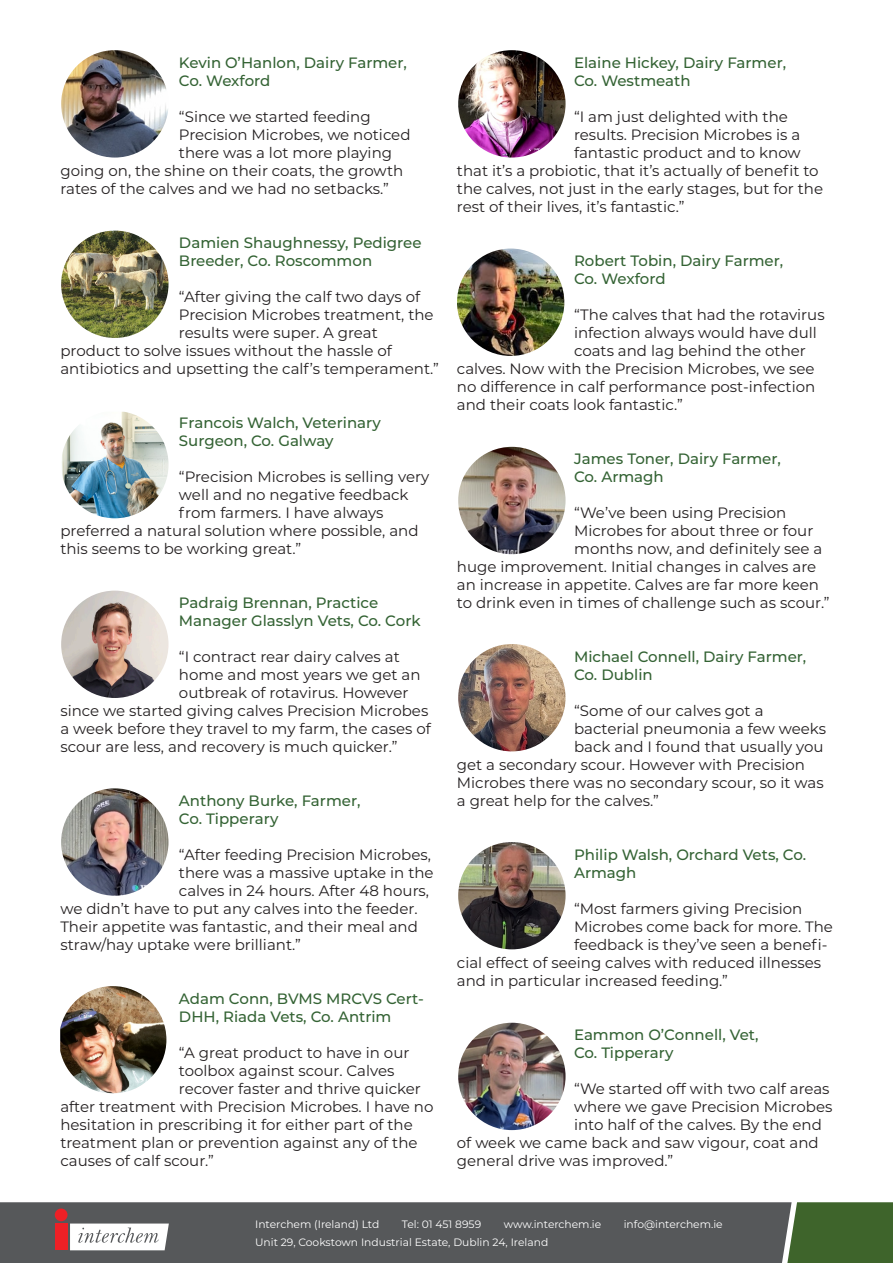
<style>
.page{position:relative;width:893px;height:1263px;background:#fff}
.page>*{position:absolute;margin:0;border:0;box-sizing:border-box;transform-origin:0 0}
.t1{font:15px/18px "Montserrat";color:#231f20}
.t2{font:500 15px/18px "Montserrat";color:#346334}
.t3{font:10.65px "Montserrat";color:#fff}
</style>
<div class="page">
<div style="left:0;top:1202px;width:787px;height:61px;background:#56585a"></div>
<div style="left:787px;top:1202px;width:106px;height:61px;background:#3e642b"></div>
<div style="left:55px;top:1224px;width:12px;height:26px;background:#ee2026"></div>
<div style="left:55px;top:1208px;width:13px;height:13px;background:#ee2026;border-radius:50%"></div>
<svg style="left:70px;top:1223px;width:99px;height:27px"></svg>
<img style="left:61px;top:231px;width:108px;height:107px;border-radius:54px">
<img style="left:62px;top:412px;width:107px;height:106px">
<img style="left:61px;top:591px;width:108px;height:107px;border-radius:54px">
<img style="left:61px;top:788px;width:108px;height:108px;border-radius:54px">
<img style="left:458px;top:50px;width:108px;height:108px;border-radius:54px">
<img style="left:61px;top:50px;width:108px;height:108px;border-radius:54px">
<img style="left:457px;top:249px;width:107px;height:107px;border-radius:54px">
<img style="left:60px;top:986px;width:106px;height:107px">
<img style="left:458px;top:447px;width:108px;height:107px;border-radius:54px">
<img style="left:458px;top:644px;width:108px;height:107px;border-radius:54px">
<img style="left:458px;top:842px;width:108px;height:107px;border-radius:54px">
<img style="left:458px;top:1023px;width:108px;height:107px;border-radius:54px">
<p class="t2" style="left:179px;top:53px;width:229px">Kevin O’Hanlon, Dairy Farmer,</p>
<p class="t2" style="left:179px;top:71px;width:93px">Co. Wexford</p>
<p class="t1" style="left:179px;top:107px;width:193px">“Since we started feeding</p>
<p class="t1" style="left:179px;top:125px;width:233px">Precision Microbes, we noticed there was a lot more playing</p>
<p class="t1" style="left:60px;top:161px;width:344px">going on, the shine on their coats, the growth rates of the calves and we had no setbacks.”</p>
<p class="t2" style="left:179px;top:233px;width:244px">Damien Shaughnessy, Pedigree<br>Breeder, Co. Roscommon</p>
<p class="t1" style="left:179px;top:287px;width:256px">“After giving the calf two days of<br>Precision Microbes treatment, the results were super. A great</p>
<p class="t1" style="left:60px;top:341px;width:333px">product to solve issues without the hassle of</p>
<p class="t1" style="left:60px;top:359px;width:380px">antibiotics and upsetting the calf’s temperament.”</p>
<p class="t2" style="left:179px;top:413px;width:204px">Francois Walch, Veterinary</p>
<p class="t2" style="left:179px;top:431px;width:156px">Surgeon, Co. Galway</p>
<p class="t1" style="left:179px;top:467px;width:252px">“Precision Microbes is selling very well and no negative feedback from farmers. I have always</p>
<p class="t1" style="left:60px;top:521px;width:360px">preferred a natural solution where possible, and this seems to be working great.”</p>
<p class="t2" style="left:179px;top:593px;width:201px">Padraig Brennan, Practice</p>
<p class="t2" style="left:179px;top:611px;width:243px">Manager Glasslyn Vets, Co. Cork</p>
<p class="t1" style="left:179px;top:647px;width:222px">“I contract rear dairy calves at</p>
<p class="t1" style="left:179px;top:665px;width:243px">home and most years we get an</p>
<p class="t1" style="left:179px;top:683px;width:231px">outbreak of rotavirus. However</p>
<p class="t1" style="left:60px;top:701px;width:369px">since we started giving calves Precision Microbes</p>
<p class="t1" style="left:60px;top:719px;width:372px">a week before they travel to my farm, the cases of</p>
<p class="t1" style="left:60px;top:737px;width:339px">scour are less, and recovery is much quicker.”</p>
<p class="t2" style="left:179px;top:791px;width:183px">Anthony Burke, Farmer,</p>
<p class="t2" style="left:179px;top:809px;width:101px">Co. Tipperary</p>
<p class="t1" style="left:179px;top:845px;width:253px">“After feeding Precision Microbes,</p>
<p class="t1" style="left:179px;top:863px;width:256px">there was a massive uptake in the</p>
<p class="t1" style="left:179px;top:881px;width:252px">calves in 24 hours. After 48 hours,</p>
<p class="t1" style="left:60px;top:899px;width:359px">we didn’t have to put any calves into the feeder.</p>
<p class="t1" style="left:60px;top:917px;width:359px">Their appetite was fantastic, and their meal and</p>
<p class="t1" style="left:60px;top:935px;width:242px">straw/hay uptake were brilliant.”</p>
<p class="t2" style="left:179px;top:989px;width:246px">Adam Conn, BVMS MRCVS Cert-<br>DHH, Riada Vets, Co. Antrim</p>
<p class="t1" style="left:179px;top:1043px;width:232px">“A great product to have in our</p>
<p class="t1" style="left:179px;top:1061px;width:217px">toolbox against scour. Calves</p>
<p class="t1" style="left:179px;top:1079px;width:243px">recover faster and thrive quicker</p>
<p class="t1" style="left:60px;top:1097px;width:375px">after treatment with Precision Microbes. I have no</p>
<p class="t1" style="left:60px;top:1115px;width:354px">hesitation in prescribing it for either part of the</p>
<p class="t1" style="left:60px;top:1133px;width:359px">treatment plan or prevention against any of the</p>
<p class="t1" style="left:60px;top:1151px;width:155px">causes of calf scour.”</p>
<p class="t2" style="left:574px;top:53px;width:214px">Elaine Hickey, Dairy Farmer,</p>
<p class="t2" style="left:574px;top:71px;width:118px">Co. Westmeath</p>
<p class="t1" style="left:574px;top:107px;width:215px">“I am just delighted with the</p>
<p class="t1" style="left:574px;top:125px;width:228px">results. Precision Microbes is a</p>
<p class="t1" style="left:457px;top:143px;width:368px;text-indent:117px">fantastic product and to know that it’s a probiotic, that it’s actually of benefit to the calves, not just in the early stages, but for the rest of their lives, it’s fantastic.”</p>
<p class="t2" style="left:574px;top:251px;width:211px">Robert Tobin, Dairy Farmer,</p>
<p class="t2" style="left:574px;top:269px;width:93px">Co. Wexford</p>
<p class="t1" style="left:574px;top:305px;width:252px">“The calves that had the rotavirus</p>
<p class="t1" style="left:574px;top:323px;width:244px">infection always would have dull</p>
<p class="t1" style="left:574px;top:341px;width:233px">coats and lag behind the other</p>
<p class="t1" style="left:457px;top:359px;width:359px">calves. Now with the Precision Microbes, we see</p>
<p class="t1" style="left:457px;top:377px;width:360px">no difference in calf performance post-infection</p>
<p class="t1" style="left:457px;top:395px;width:227px">and their coats look fantastic.”</p>
<p class="t2" style="left:574px;top:449px;width:208px">James Toner, Dairy Farmer,</p>
<p class="t2" style="left:574px;top:467px;width:91px">Co. Armagh</p>
<p class="t1" style="left:574px;top:503px;width:214px">“We’ve been using Precision</p>
<p class="t1" style="left:574px;top:521px;width:241px">Microbes for about three or four</p>
<p class="t1" style="left:574px;top:539px;width:250px">months now, and definitely see a</p>
<p class="t1" style="left:457px;top:557px;width:361px">huge improvement. Initial changes in calves are</p>
<p class="t1" style="left:457px;top:575px;width:364px">an increase in appetite. Calves are far more keen</p>
<p class="t1" style="left:457px;top:593px;width:374px">to drink even in times of challenge such as scour.”</p>
<p class="t2" style="left:574px;top:647px;width:234px">Michael Connell, Dairy Farmer,</p>
<p class="t2" style="left:574px;top:665px;width:80px">Co. Dublin</p>
<p class="t1" style="left:574px;top:701px;width:191px">“Some of our calves got a</p>
<p class="t1" style="left:574px;top:719px;width:253px">bacterial pneumonia a few weeks</p>
<p class="t1" style="left:574px;top:737px;width:251px">back and I found that usually you</p>
<p class="t1" style="left:457px;top:755px;width:350px">get a secondary scour. However with Precision</p>
<p class="t1" style="left:457px;top:773px;width:368px">Microbes there was no secondary scour, so it was</p>
<p class="t1" style="left:457px;top:791px;width:203px">a great help for the calves.”</p>
<p class="t2" style="left:574px;top:845px;width:234px">Philip Walsh, Orchard Vets, Co.<br>Armagh</p>
<p class="t1" style="left:574px;top:899px;width:230px">“Most farmers giving Precision</p>
<p class="t1" style="left:574px;top:917px;width:260px">Microbes come back for more. The</p>
<p class="t1" style="left:574px;top:935px;width:255px">feedback is they’ve seen a benefi-</p>
<p class="t1" style="left:457px;top:953px;width:366px">cial effect of seeing calves with reduced illnesses</p>
<p class="t1" style="left:457px;top:971px;width:273px">and in particular increased feeding.”</p>
<p class="t2" style="left:574px;top:1025px;width:186px">Eammon O’Connell, Vet,</p>
<p class="t2" style="left:574px;top:1043px;width:101px">Co. Tipperary</p>
<p class="t1" style="left:574px;top:1079px;width:257px">“We started off with two calf areas</p>
<p class="t1" style="left:574px;top:1097px;width:260px">where we gave Precision Microbes</p>
<p class="t1" style="left:574px;top:1115px;width:249px">into half of the calves. By the end</p>
<p class="t1" style="left:457px;top:1133px;width:363px">of week we came back and saw vigour, coat and</p>
<p class="t1" style="left:457px;top:1151px;width:218px">general drive was improved.”</p>
<p class="t3" style="left:255px;top:1216px;width:126px">Interchem (Ireland) Ltd</p>
<p class="t3" style="left:402px;top:1216px;width:81px">Tel: 01 451 8959</p>
<p class="t3" style="left:504px;top:1216px;width:99px">www.interchem.ie</p>
<p class="t3" style="left:624px;top:1216px;width:101px">info@interchem.ie</p>
<p class="t3" style="left:255px;top:1234px;width:295px">Unit 29, Cookstown Industrial Estate, Dublin 24, Ireland</p>
</div>
